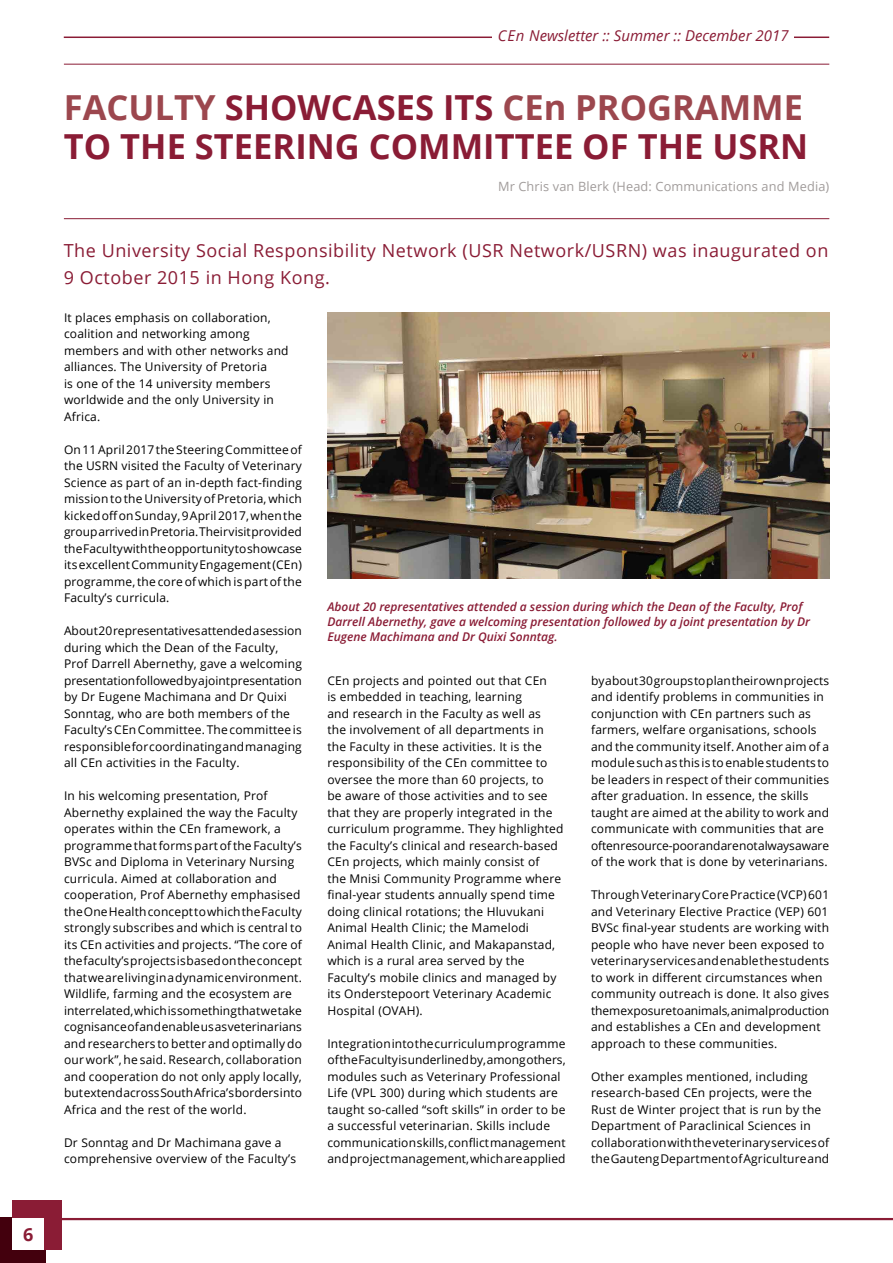
<style>
.page{position:relative;width:893px;height:1263px;background:#fff}
.page>*{position:absolute;margin:0;border:0;box-sizing:border-box;transform-origin:0 0}
.t1{font:700 34.5px/39px "Open Sans";color:#8a1c35}
.t2{font:18px/27px "Open Sans";letter-spacing:.03em;color:#8a1c35}
.t3{font:700 18px "Open Sans";color:#8a1c35}
.t4{font:italic 15px "Open Sans";color:#8a1c35}
.t5{font:12.75px "Open Sans";letter-spacing:.01em;color:#a19c9b}
.t6{font:12px/16.5px "Open Sans";letter-spacing:.015em;color:#000}
.t7{font:italic 600 12px/15px "Open Sans";color:#8a1c35}
.s1{color:#9c474e}
</style>
<div class="page">
<hr style="left:64px;top:37px;width:765px;height:1px;background:#8a1c35">
<hr style="left:56px;top:1218px;width:837px;height:2px;background:#8a1c35">
<div style="left:492px;top:29px;width:302px;height:19px;background:#fff"></div>
<div style="left:0;top:1217px;width:46px;height:46px;background:#43000d"></div>
<div style="left:12px;top:1200px;width:50px;height:50px;background:#8a1c35"></div>
<div style="left:12px;top:1218px;width:32px;height:32px;background:#fff"></div>
<hr style="left:64px;top:218px;width:765px;height:1px;background:#8a1c35">
<hr style="left:64px;top:64px;width:765px;height:1px;background:#8a1c35">
<img style="left:327px;top:313px;width:502px;height:266px">
<h2 class="t3" style="left:23px;top:1221px;width:12px">6</h2>
<p class="t4" style="left:498px;top:25px;width:292px">CEn Newsletter :: Summer :: December 2017</p>
<h1 class="t1" style="left:64px;top:87px;width:746px"><span class="s1">FACULTY</span> SHOWCASES ITS <span class="s1">CEn PROGRAMME<br></span>TO THE STEERING COMMITTEE OF THE USRN</h1>
<p class="t5" style="left:498px;top:177px;width:333px">Mr Chris van Blerk (Head: Communications and Media)</p>
<h2 class="t2" style="left:64px;top:236px;width:766px">The University Social Responsibility Network (USR Network/USRN) was inaugurated on<br>9 October 2015 in Hong Kong.</h2>
<p class="t6" style="left:64px;top:309px;width:226px">It places emphasis on collaboration, coalition and networking among members and with other networks and alliances. The University of Pretoria<br>is one of the 14 university members worldwide and the only University in<br>Africa.</p>
<p class="t6" style="left:64px;top:441px;width:239px;text-align:justify">On 11 April 2017 the Steering Committee of the USRN visited the Faculty of Veterinary Science as part of an in-depth fact-finding mission to the University of Pretoria, which kicked off on Sunday, 9 April 2017, when the group arrived in Pretoria. Their visit provided the Faculty with the opportunity to showcase its excellent Community Engagement (CEn) programme, the core of which is part of the Faculty’s curricula.</p>
<p class="t6" style="left:64px;top:622px;width:239px">About 20 representatives attended a session during which the Dean of the Faculty, Prof Darrell Abernethy, gave a welcoming presentation followed by a joint presentation by Dr Eugene Machimana and Dr Quixi Sonntag, who are both members of the Faculty’s CEn Committee. The committee is responsible for coordinating and managing all CEn activities in the Faculty.</p>
<p class="t6" style="left:64px;top:787px;width:239px">In his welcoming presentation, Prof Abernethy explained the way the Faculty operates within the CEn framework, a programme that forms part of the Faculty’s BVSc and Diploma in Veterinary Nursing curricula. Aimed at collaboration and cooperation, Prof Abernethy emphasised the One Health concept to which the Faculty strongly subscribes and which is central to its CEn activities and projects. “The core of the faculty’s projects is based on the concept that we are living in a dynamic environment.<br>Wildlife, farming and the ecosystem are interrelated, which is something that we take cognisance of and enable us as veterinarians and researchers to better and optimally do our work”, he said. Research, collaboration and cooperation do not only apply locally, but extend across South Africa’s borders into Africa and the rest of the world.</p>
<p class="t6" style="left:64px;top:1134px;width:234px">Dr Sonntag and Dr Machimana gave a comprehensive overview of the Faculty’s</p>
<p class="t7" style="left:327px;top:599px;width:484px">About 20 representatives attended a session during which the Dean of the Faculty, Prof<br>Darrell Abernethy, gave a welcoming presentation followed by a joint presentation by Dr<br>Eugene Machimana and Dr Quixi Sonntag.</p>
<p class="t6" style="left:327px;top:672px;width:237px">CEn projects and pointed out that CEn<br>is embedded in teaching, learning<br>and research in the Faculty as well as<br>the involvement of all departments in the Faculty in these activities. It is the responsibility of the CEn committee to oversee the more than 60 projects, to<br>be aware of those activities and to see that they are properly integrated in the curriculum programme. They highlighted the Faculty’s clinical and research-based CEn projects, which mainly consist of<br>the Mnisi Community Programme where final-year students annually spend time doing clinical rotations; the Hluvukani Animal Health Clinic; the Mamelodi Animal Health Clinic, and Makapanstad, which is a rural area served by the Faculty’s mobile clinics and managed by its Onderstepoort Veterinary Academic Hospital (OVAH).</p>
<p class="t6" style="left:327px;top:1035px;width:240px">Integration into the curriculum programme of the Faculty is underlined by, among others, modules such as Veterinary Professional Life (VPL 300) during which students are taught so-called “soft skills” in order to be a successful veterinarian. Skills include communication skills, conflict management and project management, which are applied</p>
<p class="t6" style="left:591px;top:672px;width:240px">by about 30 groups to plan their own projects and identify problems in communities in conjunction with CEn partners such as farmers, welfare organisations, schools and the community itself. Another aim of a module such as this is to enable students to be leaders in respect of their communities after graduation. In essence, the skills taught are aimed at the ability to work and communicate with communities that are often resource-poor and are not always aware of the work that is done by veterinarians.</p>
<p class="t6" style="left:591px;top:886px;width:240px">Through Veterinary Core Practice (VCP) 601 and Veterinary Elective Practice (VEP) 601<br>BVSc final-year students are working with people who have never been exposed to veterinary services and enable the students to work in different circumstances when community outreach is done. It also gives them exposure to animals, animal production and establishes a CEn and development approach to these communities.</p>
<p class="t6" style="left:591px;top:1068px;width:240px">Other examples mentioned, including research-based CEn projects, were the Rust de Winter project that is run by the Department of Paraclinical Sciences in collaboration with the veterinary services of the Gauteng Department of Agriculture and</p>
</div>
